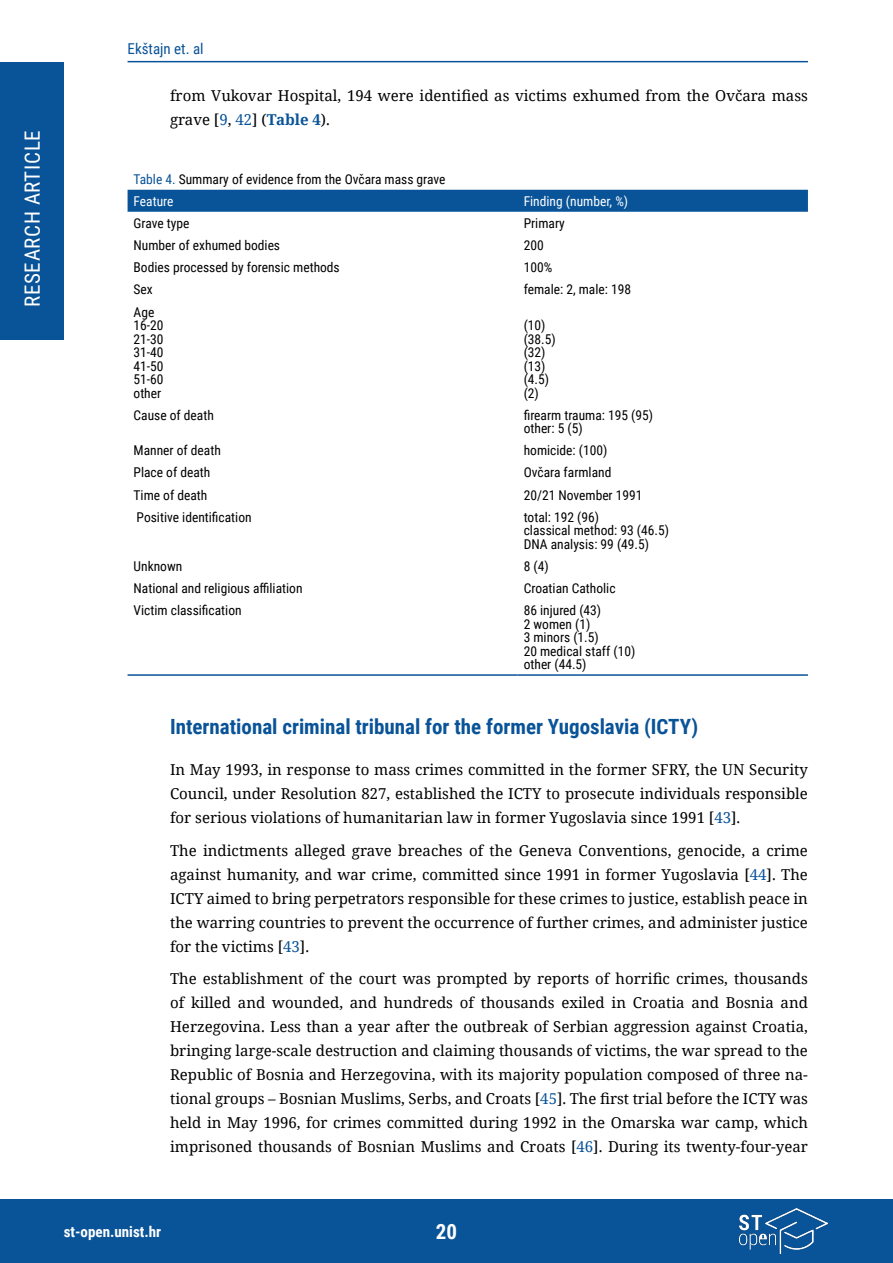
<style>
.page{position:relative;width:893px;height:1263px;background:#fff}
.page>*{position:absolute;margin:0;border:0;box-sizing:border-box;transform-origin:0 0}
.t1{font:700 21px "Roboto Condensed";color:#095398}
.t2{font:21px "Roboto Condensed";letter-spacing:.035em;color:#fff}
.t3{font:700 21px "Roboto Condensed";color:#fff}
.t4{font:15px/24px "Noto Serif";color:#000;text-align:justify}
.t5{font:700 15px "Roboto Condensed";color:#fff}
.t6{font:15px "Roboto Condensed";color:#095398}
.t7{font:13.5px/13.5px "Roboto Condensed";color:#000}
.t8{font:13.5px "Roboto Condensed";color:#fff}
.s1{color:#095398}
.s2{font-weight:700;color:#095398}
.s3{color:#fff}
</style>
<div class="page">
<div style="left:0;top:62px;width:64px;height:278px;background:#095398"></div>
<div style="left:0;top:1199px;width:893px;height:64px;background:#095398"></div>
<hr style="left:128px;top:61px;width:680px;height:1px;background:#095398">
<img style="left:740px;top:1209px;width:87px;height:44px">
<div style="left:128px;top:190px;width:680px;height:22px;background:#095398"></div>
<hr style="left:128px;top:674px;width:390px;height:2px;background:#095398">
<hr style="left:518px;top:674px;width:290px;height:2px;background:#095398">
<h1 class="t2" style="left:18px;top:307px;width:179px;rotate:-90deg">RESEARCH ARTICLE</h1>
<p class="t6" style="left:128px;top:38px;width:78px">Ekštajn et. al</p>
<p class="t4" style="left:170px;top:83px;width:639px">from Vukovar Hospital, 194 were identified as victims exhumed from the Ovčara mass grave [<span class="s1">9</span>, <span class="s1">42</span>] (<span class="s2">Table 4</span>).</p>
<p class="t7" style="left:134px;top:167px;width:313px;line-height:22.2px"><span class="s1">Table 4.</span> Summary of evidence from the Ovčara mass grave<br><span class="s3">Feature</span></p>
<p class="t8" style="left:524px;top:192px;width:106px">Finding (number, %)</p>
<p class="t7" style="left:134px;top:216px;width:57px">Grave type</p>
<p class="t7" style="left:524px;top:216px;width:43px">Primary</p>
<p class="t7" style="left:134px;top:238px;width:148px">Number of exhumed bodies</p>
<p class="t7" style="left:524px;top:238px;width:22px">200</p>
<p class="t7" style="left:134px;top:260px;width:208px">Bodies processed by forensic methods</p>
<p class="t7" style="left:524px;top:260px;width:30px">100%</p>
<p class="t7" style="left:134px;top:282px;width:21px">Sex</p>
<p class="t7" style="left:524px;top:282px;width:109px">female: 2, male: 198</p>
<p class="t7" style="left:134px;top:304px;width:32px">Age<br>16-20<br>21-30<br>31-40<br>41-50<br>51-60 other</p>
<p class="t7" style="left:524px;top:318px;width:34px">(10) (38.5) (32) (13) (4.5) (2)</p>
<p class="t7" style="left:134px;top:408px;width:82px">Cause of death</p>
<p class="t7" style="left:524px;top:408px;width:131px">firearm trauma: 195 (95) other: 5 (5)</p>
<p class="t7" style="left:134px;top:443px;width:89px">Manner of death</p>
<p class="t7" style="left:524px;top:443px;width:85px">homicide: (100)</p>
<p class="t7" style="left:134px;top:465px;width:78px">Place of death</p>
<p class="t7" style="left:524px;top:465px;width:89px">Ovčara farmland</p>
<p class="t7" style="left:134px;top:487px;width:75px">Time of death</p>
<p class="t7" style="left:524px;top:487px;width:120px">20/21 November 1991</p>
<p class="t7" style="left:137px;top:510px;width:117px">Positive identification</p>
<p class="t7" style="left:524px;top:510px;width:147px">total: 192 (96)<br>classical method: 93 (46.5)<br>DNA analysis: 99 (49.5)</p>
<p class="t7" style="left:134px;top:559px;width:50px">Unknown</p>
<p class="t7" style="left:524px;top:559px;width:26px">8 (4)</p>
<p class="t7" style="left:134px;top:581px;width:170px">National and religious affiliation</p>
<p class="t7" style="left:524px;top:581px;width:93px">Croatian Catholic</p>
<p class="t7" style="left:134px;top:603px;width:110px">Victim classification</p>
<p class="t7" style="left:524px;top:603px;width:113px">86 injured (43)<br>2 women (1)<br>3 minors (1.5)<br>20 medical staff (10) other (44.5)</p>
<h1 class="t1" style="left:170px;top:712px;width:530px">International criminal tribunal for the former Yugoslavia (ICTY)</h1>
<p class="t4" style="left:170px;top:757px;width:639px">In May 1993, in response to mass crimes committed in the former SFRY, the UN Security Council, under Resolution 827, established the ICTY to prosecute individuals responsible for serious violations of humanitarian law in former Yugoslavia since 1991 [<span class="s1">43</span>].</p>
<p class="t4" style="left:170px;top:838px;width:639px">The indictments alleged grave breaches of the Geneva Conventions, genocide, a crime against humanity, and war crime, committed since 1991 in former Yugoslavia [<span class="s1">44</span>]. The ICTY aimed to bring perpetrators responsible for these crimes to justice, establish peace in the warring countries to prevent the occurrence of further crimes, and administer justice for the victims [<span class="s1">43</span>].</p>
<p class="t4" style="left:170px;top:966px;width:639px">The establishment of the court was prompted by reports of horrific crimes, thousands of killed and wounded, and hundreds of thousands exiled in Croatia and Bosnia and Herzegovina. Less than a year after the outbreak of Serbian aggression against Croatia, bringing large-scale destruction and claiming thousands of victims, the war spread to the Republic of Bosnia and Herzegovina, with its majority population composed of three na&shy;tional groups – Bosnian Muslims, Serbs, and Croats [<span class="s1">45</span>]. The first trial before the ICTY was held in May 1996, for crimes committed during 1992 in the Omarska war camp, which imprisoned thousands of Bosnian Muslims and Croats [<span class="s1">46</span>]. During its twenty-four-year</p>
<p class="t5" style="left:64px;top:1221px;width:99px">st-open.unist.hr</p>
<h1 class="t3" style="left:436px;top:1217px;width:23px">20</h1>
</div>
